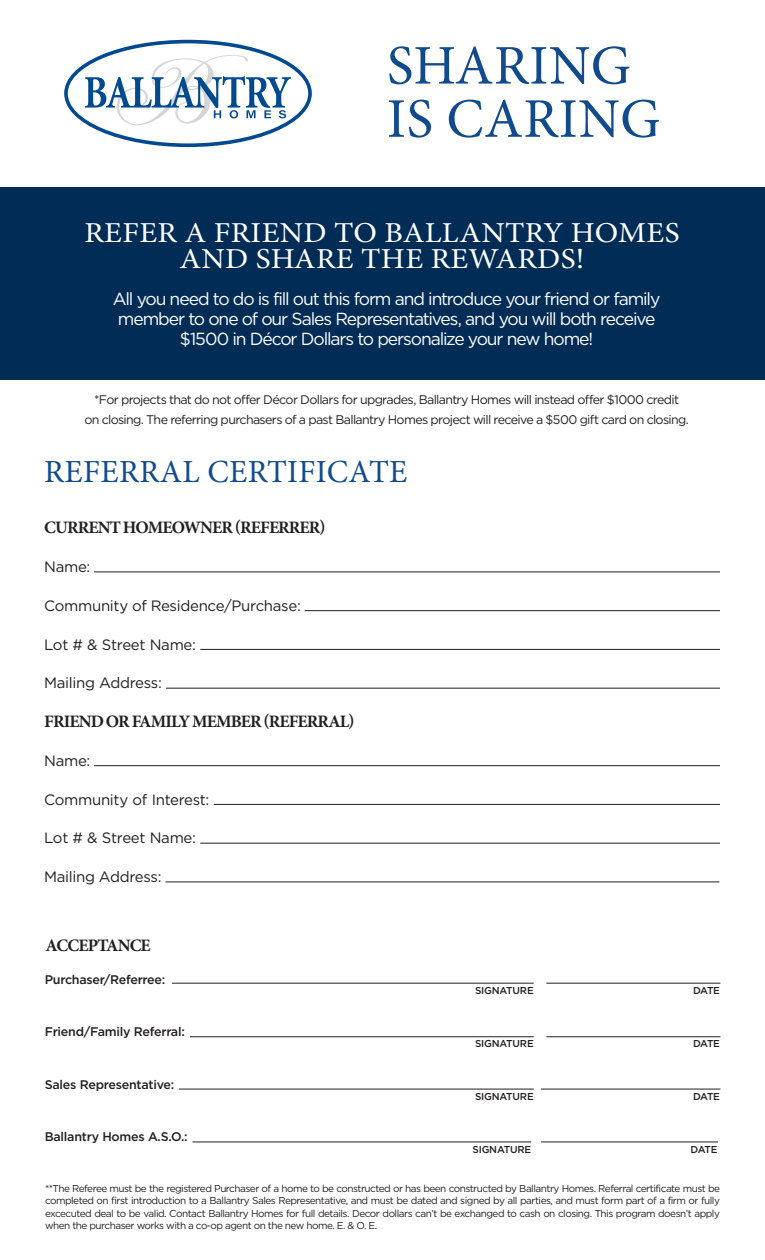
<style>
.page{position:relative;width:765px;height:1260px;background:#fff}
.page>*{position:absolute;margin:0;border:0;box-sizing:border-box;transform-origin:0 0}
.t1{font:56px/53.2px "Minion Pro";letter-spacing:.01em;color:#114b8e}
.t2{font:32.25px "Minion Pro";letter-spacing:.01em;color:#114b8e}
.t3{font:28.88px/25.9px "Minion Pro";letter-spacing:.01em;color:#fff;text-align:center;scale:1.09 1}
.t4{font:17.5px/20px "Gotham";letter-spacing:-.065em;color:#fff;text-align:center}
.t5{font:700 17.5px "Minion Pro";letter-spacing:-.05em;color:#231f20}
.t6{font:15px "Gotham";letter-spacing:-.02em;color:#231f20}
.t7{font:12.5px/20px "Gotham";letter-spacing:-.055em;color:#231f20;text-align:center}
.t8{font:500 12.5px "Gotham";letter-spacing:-.02em;color:#231f20}
.t9{font:10px/12.5px "Gotham";letter-spacing:-.05em;color:#231f20;text-align:justify}
.t10{font:500 10px "Gotham";letter-spacing:-.02em;color:#231f20}
</style>
<div class="page">
<div style="left:0;top:187px;width:765px;height:193px;background:#002c56"></div>
<svg style="left:64px;top:40px;width:248px;height:107px"></svg>
<hr style="left:94px;top:572px;width:626px;height:1px;background:#231f20">
<hr style="left:305px;top:610px;width:415px;height:1px;background:#231f20">
<hr style="left:200px;top:649px;width:520px;height:1px;background:#231f20">
<hr style="left:166px;top:688px;width:554px;height:1px;background:#231f20">
<hr style="left:94px;top:765px;width:626px;height:1px;background:#231f20">
<hr style="left:214px;top:804px;width:506px;height:1px;background:#231f20">
<hr style="left:200px;top:843px;width:520px;height:1px;background:#231f20">
<hr style="left:165px;top:882px;width:554px;height:1px;background:#231f20">
<hr style="left:172px;top:983px;width:362px;height:1px;background:#231f20">
<hr style="left:190px;top:1036px;width:344px;height:1px;background:#231f20">
<hr style="left:546px;top:1036px;width:174px;height:1px;background:#231f20">
<hr style="left:546px;top:983px;width:174px;height:1px;background:#231f20">
<hr style="left:179px;top:1089px;width:355px;height:1px;background:#231f20">
<hr style="left:541px;top:1089px;width:179px;height:1px;background:#231f20">
<hr style="left:192px;top:1142px;width:339px;height:1px;background:#231f20">
<hr style="left:541px;top:1142px;width:177px;height:1px;background:#231f20">
<h1 class="t1" style="left:387px;top:39px;width:275px">SHARING<br>IS CARING</h1>
<h3 class="t3" style="left:84px;top:220px;width:548px">REFER A FRIEND TO BALLANTRY HOMES<br>AND SHARE THE REWARDS!</h3>
<h3 class="t4" style="left:113px;top:289px;width:549px">All you need to do is fill out this form and introduce your friend or family member to one of our Sales Representatives, and you will both receive $1500 in Décor Dollars to personalize your new home!</h3>
<p class="t7" style="left:84px;top:389px;width:606px">*For projects that do not offer Décor Dollars for upgrades, Ballantry Homes will instead offer $1000 credit<br>on closing. The referring purchasers of a past Ballantry Homes project will receive a $500 gift card on closing.</p>
<h2 class="t2" style="left:44px;top:450px;width:365px">REFERRAL CERTIFICATE</h2>
<h3 class="t5" style="left:44px;top:516px;width:283px">CURRENT HOMEOWNER (REFERRER)</h3>
<h3 class="t6" style="left:44px;top:557px;width:48px">Name:</h3>
<h3 class="t6" style="left:44px;top:596px;width:258px">Community of Residence/Purchase:</h3>
<h3 class="t6" style="left:44px;top:635px;width:153px">Lot # &amp; Street Name:</h3>
<h3 class="t6" style="left:44px;top:674px;width:119px">Mailing Address:</h3>
<h3 class="t5" style="left:44px;top:709px;width:312px">FRIEND OR FAMILY MEMBER (REFERRAL)</h3>
<h3 class="t6" style="left:44px;top:751px;width:48px">Name:</h3>
<h3 class="t6" style="left:44px;top:790px;width:167px">Community of Interest:</h3>
<h3 class="t6" style="left:44px;top:829px;width:153px">Lot # &amp; Street Name:</h3>
<h3 class="t6" style="left:44px;top:867px;width:119px">Mailing Address:</h3>
<h3 class="t5" style="left:46px;top:933px;width:107px">ACCEPTANCE</h3>
<p class="t8" style="left:45px;top:971px;width:122px">Purchaser/Referree:</p>
<p class="t8" style="left:45px;top:1024px;width:142px">Friend/Family Referral:</p>
<p class="t8" style="left:45px;top:1076px;width:131px">Sales Representative:</p>
<p class="t8" style="left:45px;top:1129px;width:144px">Ballantry Homes A.S.O.:</p>
<p class="t10" style="left:475px;top:984px;width:60px">SIGNATURE</p>
<p class="t10" style="left:693px;top:984px;width:28px">DATE</p>
<p class="t10" style="left:475px;top:1036px;width:60px">SIGNATURE</p>
<p class="t10" style="left:693px;top:1036px;width:28px">DATE</p>
<p class="t10" style="left:475px;top:1089px;width:60px">SIGNATURE</p>
<p class="t10" style="left:693px;top:1089px;width:28px">DATE</p>
<p class="t10" style="left:473px;top:1143px;width:60px">SIGNATURE</p>
<p class="t10" style="left:691px;top:1143px;width:28px">DATE</p>
<p class="t9" style="left:45px;top:1182px;width:677px">**The Referee must be the registered Purchaser of a home to be constructed or has been constructed by Ballantry Homes. Referral certificate must be completed on first introduction to a Ballantry Sales Representative, and must be dated and signed by all parties, and must form part of a firm or fully excecuted deal to be valid. Contact Ballantry Homes for full details. Decor dollars can’t be exchanged to cash on closing. This program doesn’t apply when the purchaser works with a co-op agent on the new home. E. &amp; O. E.</p>
</div>
